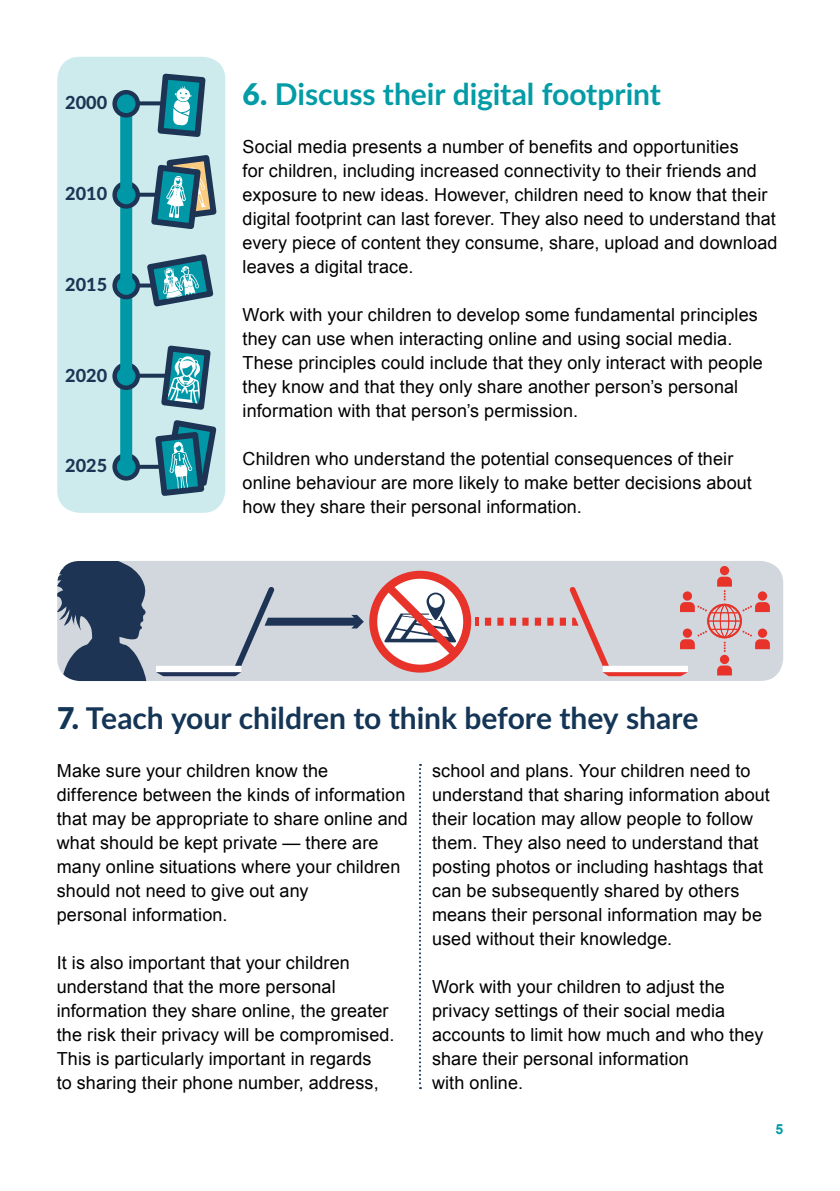
<style>
.page{position:relative;width:840px;height:1191px;background:#fff}
.page>*{position:absolute;margin:0;border:0;box-sizing:border-box;transform-origin:0 0}
.t1{font:700 30px "Lato";color:#153556}
.t2{font:700 30px "Lato";letter-spacing:-.005em;color:#039ca6}
.t3{font:18px/24px "Arial";letter-spacing:.005em;color:#000}
.t4{font:800 18px "Lato";color:#1d3454}
.t5{font:700 14px "Arial";color:#039ca6}
.s1{font-weight:900}
</style>
<div class="page">
<div style="left:57px;top:561px;width:725px;height:120px;background:#d1d7dd;border-radius:23px"></div>
<div style="left:57px;top:57px;width:168px;height:456px;background:#cdebed;border-radius:23px"></div>
<svg style="left:419px;top:764px;width:2px;height:325px"></svg>
<svg style="left:112px;top:453px;width:28px;height:27px"></svg>
<div style="left:117px;top:457px;width:18px;height:19px;background:#0098a7;border-radius:50%"></div>
<div style="left:120px;top:376px;width:12px;height:90px;background:#0098a7"></div>
<svg style="left:112px;top:362px;width:28px;height:28px"></svg>
<div style="left:117px;top:367px;width:18px;height:18px;background:#0098a7;border-radius:50%"></div>
<svg style="left:154px;top:73px;width:52px;height:64px"></svg>
<svg style="left:148px;top:155px;width:69px;height:74px"></svg>
<svg style="left:143px;top:254px;width:71px;height:53px"></svg>
<svg style="left:152px;top:345px;width:65px;height:151px"></svg>
<svg style="left:137px;top:465px;width:24px;height:4px"></svg>
<svg style="left:137px;top:374px;width:30px;height:4px"></svg>
<svg style="left:140px;top:283px;width:12px;height:4px"></svg>
<svg style="left:140px;top:193px;width:17px;height:4px"></svg>
<svg style="left:140px;top:101px;width:24px;height:4px"></svg>
<div style="left:120px;top:285px;width:12px;height:91px;background:#0098a7"></div>
<div style="left:112px;top:272px;width:28px;height:27px;background:#1d3454;border-radius:50%"></div>
<div style="left:117px;top:276px;width:18px;height:19px;background:#0098a7;border-radius:50%"></div>
<div style="left:120px;top:194px;width:12px;height:91px;background:#0098a7"></div>
<svg style="left:112px;top:181px;width:28px;height:28px"></svg>
<div style="left:117px;top:185px;width:18px;height:19px;background:#0098a7;border-radius:50%"></div>
<div style="left:120px;top:104px;width:12px;height:91px;background:#0098a7"></div>
<svg style="left:112px;top:90px;width:28px;height:28px"></svg>
<div style="left:117px;top:94px;width:18px;height:19px;background:#0098a7;border-radius:50%"></div>
<svg style="left:369px;top:571px;width:109px;height:101px"></svg>
<svg style="left:426px;top:592px;width:18px;height:28px"></svg>
<div style="left:428px;top:594px;width:14px;height:14px;background:#fff;border-radius:50%"></div>
<svg style="left:156px;top:587px;width:207px;height:89px"></svg>
<svg style="left:57px;top:561px;width:90px;height:120px"></svg>
<div style="left:719px;top:566px;width:9px;height:9px;background:#e7332a;border-radius:50%"></div>
<svg style="left:484px;top:576px;width:285px;height:100px"></svg>
<p class="t4" style="left:65px;top:89px;width:43px">2000</p>
<p class="t4" style="left:65px;top:180px;width:43px">2010</p>
<p class="t4" style="left:65px;top:271px;width:43px">2015</p>
<p class="t4" style="left:65px;top:362px;width:43px">2020</p>
<p class="t4" style="left:65px;top:452px;width:43px">2025</p>
<h1 class="t2" style="left:242px;top:72px;width:419px"><span class="s1">6.</span> Discuss their digital footprint</h1>
<p class="t3" style="left:242px;top:134px;width:536px">Social media presents a number of benefits and opportunities<br>for children, including increased connectivity to their friends and exposure to new ideas. However, children need to know that their digital footprint can last forever. They also need to understand that every piece of content they consume, share, upload and download leaves a digital trace.</p>
<p class="t3" style="left:242px;top:302px;width:521px">Work with your children to develop some fundamental principles they can use when interacting online and using social media.<br>These principles could include that they only interact with people they know and that they only share another person’s personal information with that person’s permission.</p>
<p class="t3" style="left:242px;top:446px;width:510px">Children who understand the potential consequences of their online behaviour are more likely to make better decisions about how they share their personal information.</p>
<h1 class="t1" style="left:57px;top:696px;width:642px"><span class="s1">7.</span> Teach your children to think before they share</h1>
<p class="t3" style="left:57px;top:759px;width:352px">Make sure your children know the difference between the kinds of information that may be appropriate to share online and what should be kept private — there are many online situations where your children should not need to give out any<br>personal information.</p>
<p class="t3" style="left:57px;top:951px;width:339px">It is also important that your children understand that the more personal information they share online, the greater the risk their privacy will be compromised.<br>This is particularly important in regards<br>to sharing their phone number, address,</p>
<p class="t3" style="left:432px;top:759px;width:339px">school and plans. Your children need to understand that sharing information about their location may allow people to follow them. They also need to understand that posting photos or including hashtags that can be subsequently shared by others means their personal information may be used without their knowledge.</p>
<p class="t3" style="left:432px;top:974px;width:333px">Work with your children to adjust the privacy settings of their social media accounts to limit how much and who they share their personal information<br>with online.</p>
<p class="t5" style="left:775px;top:1119px;width:9px">5</p>
</div>
